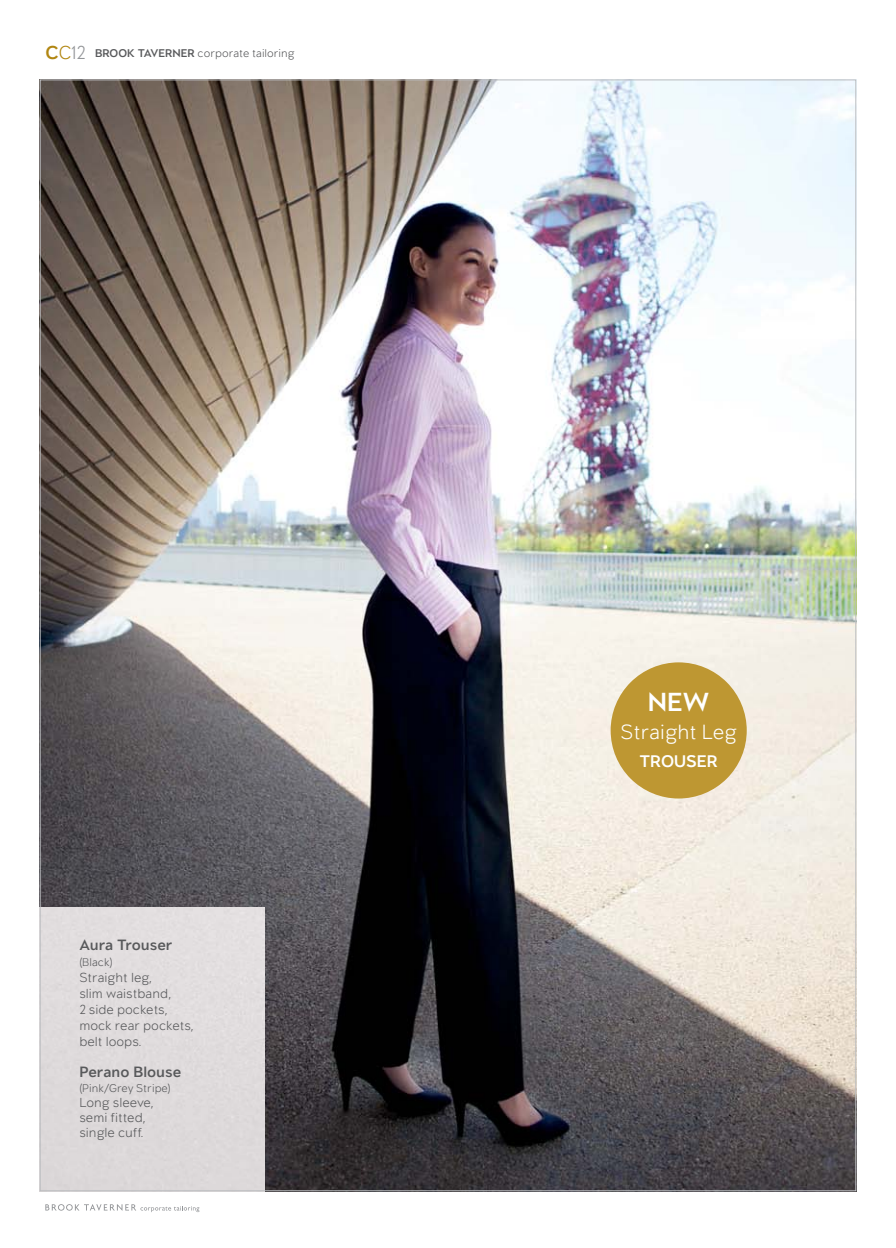
<style>
.page{position:relative;width:896px;height:1248px;background:#fff}
.page>*{position:absolute;margin:0;border:0;box-sizing:border-box;transform-origin:0 0}
.t1{font:500 28px "Littera Plain";color:#fff}
.t2{font:300 22px "Littera Plain";color:#fff}
.t3{font:500 18px "Littera Plain";color:#fff}
.t4{font:500 16px "Littera Plain";color:#58595b}
.t5{font:300 14px/16px "Littera Plain";color:#58595b}
.t6{font:300 12px "Littera Plain";color:#58595b}
.s1{font-weight:500;font-size:20px;color:#b18611}
.s2{font-size:20px;color:#b18611}
.s3{font-size:20px;color:#939598}
.s4{font-weight:500}
</style>
<div class="page">
<img style="left:42px;top:81px;width:812px;height:1108px">
<div style="left:42px;top:907px;width:222px;height:282px;background:#dfdbdc"></div>
<svg style="left:45px;top:1204px;width:154px;height:7px"></svg>
<img style="left:610px;top:662px;width:137px;height:136px">
<p class="t6" style="left:45px;top:49px;width:251px"><span class="s1">C</span><span class="s2">C</span><span class="s3">12</span> <span class="s4">BROOK TAVERNER</span> corporate tailoring</p>
<p class="t4" style="left:79px;top:935px;width:95px">Aura Trouser</p>
<p class="t6" style="left:79px;top:958px;width:35px">(Black)</p>
<p class="t5" style="left:79px;top:970px;width:116px">Straight leg,<br>slim waistband,<br>2 side pockets, mock rear pockets, belt loops.</p>
<p class="t4" style="left:79px;top:1062px;width:103px">Perano Blouse</p>
<p class="t6" style="left:79px;top:1084px;width:93px">(Pink/Grey Stripe)</p>
<p class="t5" style="left:79px;top:1096px;width:76px;line-height:15px">Long sleeve, semi fitted, single cuff.</p>
<h1 class="t1" style="left:648px;top:685px;width:63px">NEW</h1>
<h2 class="t2" style="left:620px;top:724px;width:118px">Straight Leg</h2>
<p class="t3" style="left:639px;top:750px;width:80px">TROUSER</p>
</div>
